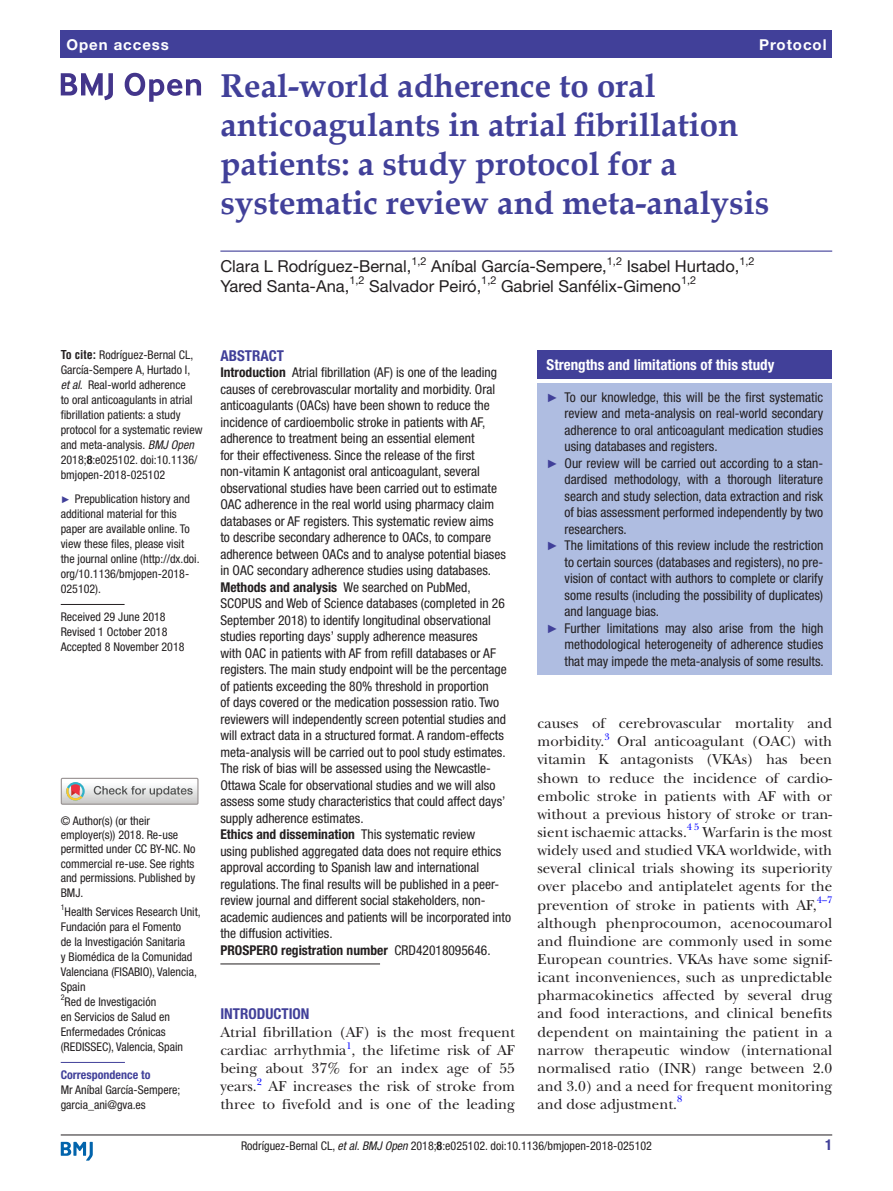
<style>
.page{position:relative;width:893px;height:1191px;background:#fff}
.page>*{position:absolute;margin:0;border:0;box-sizing:border-box;transform-origin:0 0}
.t1{font:700 33px/39px "Book Antiqua";color:#414099}
.t2{font:16.5px "Helvetica Neue LT Std";color:#231f20}
.t3{font:15px/18.1px "New Baskerville";color:#231f20}
.t4{font:700 condensed 15px "Helvetica Neue LT Std";color:#fff}
.t5{font:700 condensed 15px "Helvetica Neue LT Std";color:#414099}
.t6{font:700 15px "Helvetica Neue LT Std";letter-spacing:.065em;color:#fff}
.t7{font:condensed 13.5px/16.5px "Helvetica Neue LT Std";color:#231f20}
.t8{font:condensed 12px/15px "Helvetica Neue LT Std";color:#231f20}
.t9{font:700 condensed 12px "Helvetica Neue LT Std";color:#414099}
.t10{font:10.95px "Helvetica Neue LT Std";color:#231f20}
.t11{font:9.9px "New Baskerville";color:#00f}
.t12{font:condensed 7.95px "Helvetica Neue LT Std";color:#231f20}
.s1{font-family:"Helvetica LT Std";font-weight:700}
.s2{font-style:italic}
.s3{font-weight:700}
.s4{font-family:"Arial";font-stretch:normal;font-size:9.75px;color:#414099}
.s5{font-family:"Arial";font-stretch:normal;font-size:12px;color:#414099}
</style>
<div class="page">
<hr style="left:61px;top:1134px;width:771px;height:1px;background:#231f20">
<svg style="left:61px;top:1141px;width:32px;height:19px"></svg>
<div style="left:61px;top:31px;width:771px;height:27px;background:#414099"></div>
<hr style="left:220px;top:250px;width:612px;height:2px;background:#414099">
<hr style="left:61px;top:604px;width:64px;height:1px;background:#231f20">
<hr style="left:61px;top:1062px;width:64px;height:1px;background:#414099">
<svg style="left:61px;top:73px;width:52px;height:27px"></svg>
<svg style="left:125px;top:73px;width:76px;height:29px"></svg>
<div style="left:61px;top:777px;width:138px;height:27px;border:1px solid #969090"></div>
<svg style="left:61px;top:778px;width:137px;height:26px"></svg>
<hr style="left:220px;top:963px;width:160px;height:1px;background:#231f20">
<div style="left:538px;top:350px;width:294px;height:29px;background:#414099"></div>
<div style="left:538px;top:383px;width:294px;height:291px;background:#afbde1"></div>
<p class="t6" style="left:66px;top:35px;width:104px">Open access</p>
<p class="t6" style="left:759px;top:35px;width:69px">Protocol</p>
<h1 class="t1" style="left:220px;top:66px;width:550px">Real-world adherence to oral anticoagulants in atrial fibrillation patients: a study protocol for a systematic review and meta-analysis</h1>
<p class="t2" style="left:220px;top:257px;width:192px">Clara L Rodríguez-Bernal,</p>
<p class="t10" style="left:411px;top:254px;width:17px">1,2</p>
<p class="t2" style="left:431px;top:257px;width:177px">Aníbal García-Sempere,</p>
<p class="t10" style="left:607px;top:254px;width:17px">1,2</p>
<p class="t2" style="left:627px;top:257px;width:114px">Isabel Hurtado,</p>
<p class="t10" style="left:739px;top:254px;width:17px">1,2</p>
<p class="t2" style="left:220px;top:276px;width:130px">Yared Santa-Ana,</p>
<p class="t10" style="left:349px;top:274px;width:17px">1,2</p>
<p class="t2" style="left:369px;top:276px;width:114px">Salvador Peiró,</p>
<p class="t10" style="left:481px;top:274px;width:17px">1,2</p>
<p class="t2" style="left:501px;top:276px;width:181px">Gabriel Sanfélix-Gimeno</p>
<p class="t10" style="left:681px;top:274px;width:17px">1,2</p>
<p class="t8" style="left:61px;top:347px;width:143px"><span class="s1">To cite:</span> Rodríguez-Bernal CL,<br>García-Sempere A, Hurtado I,<br><span class="s2">et al</span>. Real-world adherence<br>to oral anticoagulants in atrial fibrillation patients: a study protocol for a systematic review and meta-analysis. <span class="s2">BMJ Open<br></span>2018;<span class="s3">8</span>:e025102. doi:10.1136/ bmjopen-2018-025102</p>
<p class="t8" style="left:61px;top:491px;width:140px"><span class="s4">►</span> Prepublication history and additional material for this paper are available online. To view these files, please visit the journal online (http://dx.doi. org/10.1136/bmjopen-2018-<br>025102).</p>
<p class="t8" style="left:61px;top:609px;width:125px">Received 29 June 2018<br>Revised 1 October 2018<br>Accepted 8 November 2018</p>
<p class="t8" style="left:61px;top:813px;width:136px;line-height:14.4px">© Author(s) (or their employer(s)) 2018. Re-use permitted under CC BY-NC. No commercial re-use. See rights and permissions. Published by<br>BMJ.</p>
<p class="t12" style="left:61px;top:903px;width:5px">1</p>
<p class="t8" style="left:61px;top:904px;width:141px;text-indent:4px">Health Services Research Unit,<br>Fundación para el Fomento<br>de la Investigación Sanitaria<br>y Biomédica de la Comunidad<br>Valenciana (FISABIO), Valencia,<br>Spain<br><sup>2</sup>Red de Investigación<br>en Servicios de Salud en<br>Enfermedades Crónicas (REDISSEC), Valencia, Spain</p>
<p class="t9" style="left:61px;top:1067px;width:91px">Correspondence to</p>
<p class="t8" style="left:61px;top:1082px;width:121px">Mr Aníbal García-Sempere; garcia_ani@gva.es</p>
<p class="t5" style="left:220px;top:346px;width:65px">Abstract</p>
<p class="t7" style="left:220px;top:364px;width:292px"><span class="s3">Introduction</span> Atrial fibrillation (AF) is one of the leading causes of cerebrovascular mortality and morbidity. Oral anticoagulants (OACs) have been shown to reduce the incidence of cardioembolic stroke in patients with AF, adherence to treatment being an essential element<br>for their effectiveness. Since the release of the first non-vitamin K antagonist oral anticoagulant, several observational studies have been carried out to estimate OAC adherence in the real world using pharmacy claim databases or AF registers. This systematic review aims<br>to describe secondary adherence to OACs, to compare adherence between OACs and to analyse potential biases in OAC secondary adherence studies using databases.<br><span class="s3">Methods and analysis</span> We searched on PubMed, SCOPUS and Web of Science databases (completed in 26<br>September 2018) to identify longitudinal observational studies reporting days’ supply adherence measures<br>with OAC in patients with AF from refill databases or AF registers. The main study endpoint will be the percentage of patients exceeding the 80% threshold in proportion<br>of days covered or the medication possession ratio. Two reviewers will independently screen potential studies and will extract data in a structured format. A random-effects meta-analysis will be carried out to pool study estimates.<br>The risk of bias will be assessed using the Newcastle-Ottawa Scale for observational studies and we will also assess some study characteristics that could affect days’ supply adherence estimates.<br><span class="s3">Ethics and dissemination</span> This systematic review<br>using published aggregated data does not require ethics approval according to Spanish law and international regulations. The final results will be published in a peer&shy;review journal and different social stakeholders, non&shy;academic audiences and patients will be incorporated into the diffusion activities.<br><span class="s3">PROSPERO registration number</span> CRD42018095646.</p>
<p class="t5" style="left:220px;top:1005px;width:91px">Introduction</p>
<p class="t3" style="left:220px;top:1023px;width:296px">Atrial fibrillation (AF) is the most frequent cardiac arrhythmia , the lifetime risk of AF</p>
<p class="t11" style="left:346px;top:1039px;width:7px">1</p>
<p class="t3" style="left:220px;top:1059px;width:296px">being about 37% for an index age of 55 years.</p>
<p class="t11" style="left:257px;top:1075px;width:7px">2</p>
<p class="t3" style="left:220px;top:1077px;width:296px;text-align:right">AF increases the risk of stroke from<br>three to fivefold and is one of the leading</p>
<p class="t4" style="left:547px;top:355px;width:229px">Strengths and limitations of this study</p>
<p class="t7" style="left:547px;top:388px;width:278px"><span class="s5">►</span> To our knowledge, this will be the first systematic</p>
<p class="t7" style="left:565px;top:405px;width:260px">review and meta-analysis on real-world secondary</p>
<p class="t7" style="left:565px;top:421px;width:260px">adherence to oral anticoagulant medication studies</p>
<p class="t7" style="left:565px;top:438px;width:155px">using databases and registers.</p>
<p class="t7" style="left:547px;top:454px;width:278px"><span class="s5">►</span> Our review will be carried out according to a stan-</p>
<p class="t7" style="left:565px;top:471px;width:260px">dardised methodology, with a thorough literature</p>
<p class="t7" style="left:565px;top:487px;width:260px">search and study selection, data extraction and risk</p>
<p class="t7" style="left:565px;top:504px;width:260px">of bias assessment performed independently by two</p>
<p class="t7" style="left:565px;top:520px;width:64px">researchers.</p>
<p class="t7" style="left:547px;top:537px;width:278px"><span class="s5">►</span> The limitations of this review include the restriction</p>
<p class="t7" style="left:565px;top:553px;width:260px">to certain sources (databases and registers), no pre-</p>
<p class="t7" style="left:565px;top:570px;width:260px">vision of contact with authors to complete or clarify</p>
<p class="t7" style="left:565px;top:586px;width:260px">some results (including the possibility of duplicates)</p>
<p class="t7" style="left:565px;top:603px;width:96px">and language bias.</p>
<p class="t7" style="left:547px;top:619px;width:278px"><span class="s5">►</span> Further limitations may also arise from the high</p>
<p class="t7" style="left:565px;top:636px;width:260px">methodological heterogeneity of adherence studies</p>
<p class="t7" style="left:565px;top:652px;width:261px">that may impede the meta-analysis of some results.</p>
<p class="t3" style="left:538px;top:714px;width:296px">causes of cerebrovascular mortality and morbidity.<sup>3</sup></p>
<p class="t3" style="left:538px;top:732px;width:296px;text-align:justify;text-indent:80px">Oral anticoagulant (OAC) with vitamin K antagonists (VKAs) has been shown to reduce the incidence of cardio&shy;embolic stroke in patients with AF with or without a previous history of stroke or tran&shy;sient ischaemic attacks.<sup>4</sup> <sup>5</sup> Warfarin is the most widely used and studied VKA worldwide, with several clinical trials showing its superiority over placebo and antiplatelet agents for the prevention of stroke in patients with AF,</p>
<p class="t11" style="left:817px;top:893px;width:17px">4–7</p>
<p class="t3" style="left:538px;top:914px;width:296px;text-align:justify">although phenprocoumon, acenocoumarol and fluindione are commonly used in some European countries. VKAs have some signif&shy;icant inconveniences, such as unpredictable pharmacokinetics affected by several drug and food interactions, and clinical benefits dependent on maintaining the patient in a narrow therapeutic window (international normalised ratio (INR) range between 2.0 and 3.0) and a need for frequent monitoring and dose adjustment.<sup>8</sup></p>
<p class="t8" style="left:241px;top:1137px;width:412px">Rodríguez-Bernal CL, <span class="s2">et al</span>. <span class="s2">BMJ Open</span> 2018;<span class="s3">8</span>:e025102. doi:10.1136/bmjopen-2018-025102</p>
<p class="t5" style="left:825px;top:1135px;width:9px">1</p>
</div>
